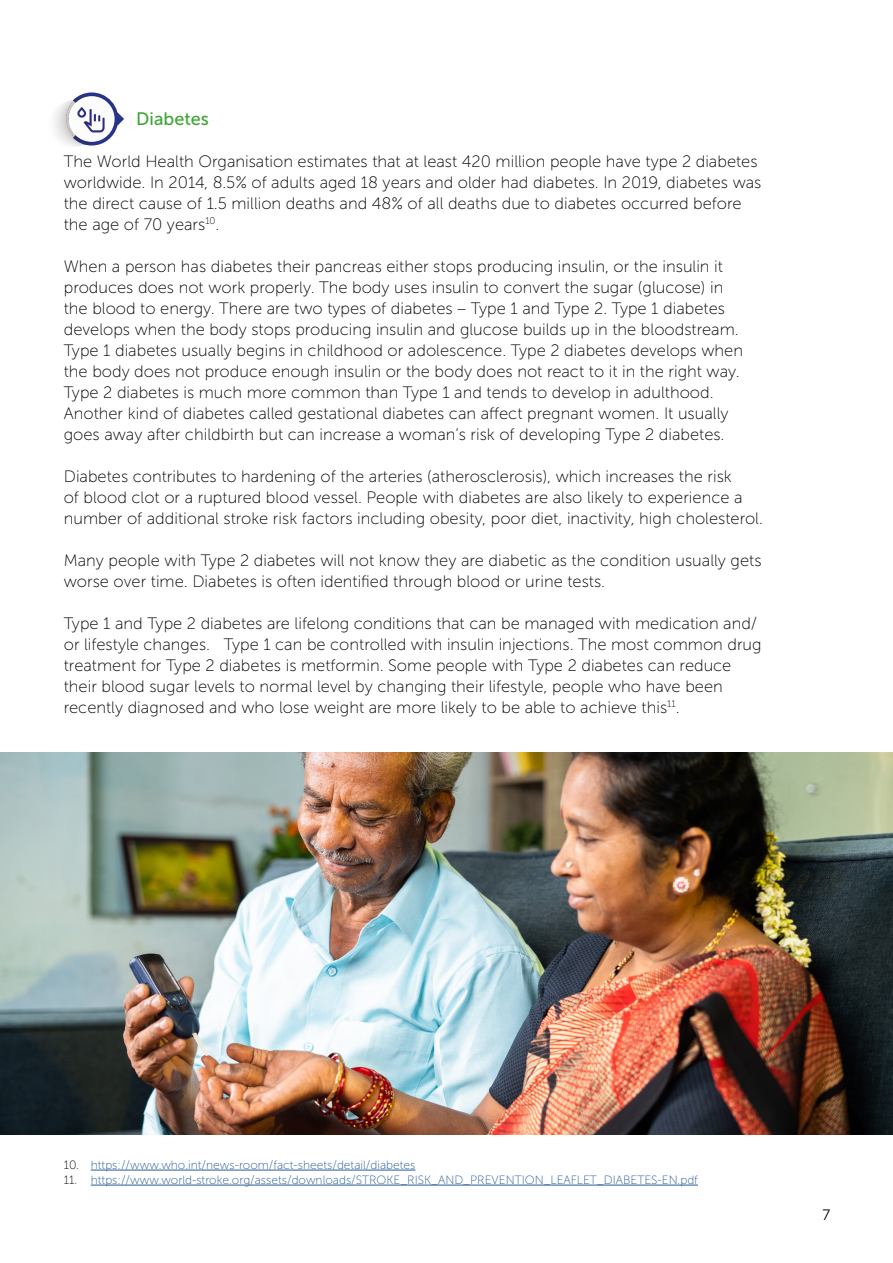
<style>
.page{position:relative;width:893px;height:1263px;background:#fff}
.page>*{position:absolute;margin:0;border:0;box-sizing:border-box;transform-origin:0 0}
.t1{font:18px "Museo Sans 500";color:#3fa535}
.t2{font:16.5px/21px "Museo Sans 100";color:#000}
.t3{font:15px "Museo Sans 300";color:#000}
.t4{font:12px "Museo Sans 100";color:#275b9b}
.s1{color:#000}
</style>
<div class="page">
<img style="left:0;top:753px;width:893px;height:382px">
<svg style="left:54px;top:92px;width:69px;height:54px"></svg>
<img style="left:77px;top:106px;width:29px;height:28px">
<hr style="left:91px;top:1170px;width:324px;height:1px;background:#275b9b">
<hr style="left:91px;top:1185px;width:607px;height:1px;background:#275b9b">
<p class="t1" style="left:136px;top:109px;width:74px">Diabetes</p>
<p class="t2" style="left:64px;top:151px;width:699px">The World Health Organisation estimates that at least 420 million people have type 2 diabetes worldwide. In 2014, 8.5% of adults aged 18 years and older had diabetes. In 2019, diabetes was the direct cause of 1.5 million deaths and 48% of all deaths due to diabetes occurred before the age of 70 years<sup>10</sup>.</p>
<p class="t2" style="left:64px;top:256px;width:681px">When a person has diabetes their pancreas either stops producing insulin, or the insulin it produces does not work properly. The body uses insulin to convert the sugar (glucose) in the blood to energy. There are two types of diabetes – Type 1 and Type 2. Type 1 diabetes develops when the body stops producing insulin and glucose builds up in the bloodstream.<br>Type 1 diabetes usually begins in childhood or adolescence. Type 2 diabetes develops when the body does not produce enough insulin or the body does not react to it in the right way.<br>Type 2 diabetes is much more common than Type 1 and tends to develop in adulthood.<br>Another kind of diabetes called gestational diabetes can affect pregnant women. It usually goes away after childbirth but can increase a woman’s risk of developing Type 2 diabetes.</p>
<p class="t2" style="left:64px;top:466px;width:701px">Diabetes contributes to hardening of the arteries (atherosclerosis), which increases the risk<br>of blood clot or a ruptured blood vessel. People with diabetes are also likely to experience a number of additional stroke risk factors including obesity, poor diet, inactivity, high cholesterol.</p>
<p class="t2" style="left:64px;top:550px;width:699px">Many people with Type 2 diabetes will not know they are diabetic as the condition usually gets worse over time. Diabetes is often identified through blood or urine tests.</p>
<p class="t2" style="left:64px;top:613px;width:699px">Type 1 and Type 2 diabetes are lifelong conditions that can be managed with medication and/ or lifestyle changes. Type 1 can be controlled with insulin injections. The most common drug treatment for Type 2 diabetes is metformin. Some people with Type 2 diabetes can reduce their blood sugar levels to normal level by changing their lifestyle, people who have been recently diagnosed and who lose weight are more likely to be able to achieve this<sup>11</sup>.</p>
<p class="t4" style="left:64px;top:1158px;width:353px"><span class="s1">10.</span> https://www.who.int/news-room/fact-sheets/detail/diabetes</p>
<p class="t4" style="left:64px;top:1173px;width:636px"><span class="s1">11.</span> https://www.world-stroke.org/assets/downloads/STROKE_RISK_AND_PREVENTION_LEAFLET_DIABETES-EN.pdf</p>
<p class="t3" style="left:823px;top:1207px;width:9px">7</p>
</div>
